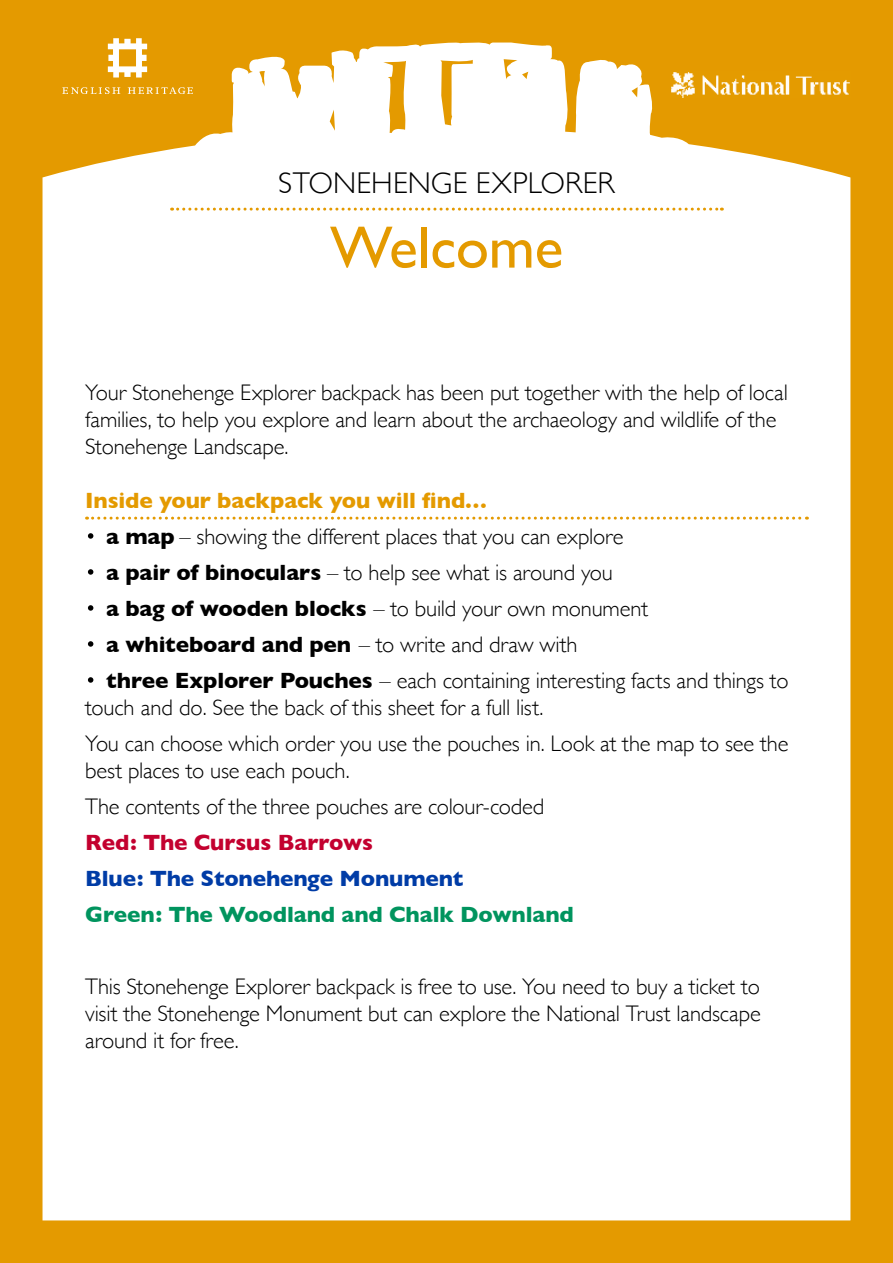
<style>
.page{position:relative;width:893px;height:1263px;background:#e49a00}
.page>*{position:absolute;margin:0;border:0;box-sizing:border-box;transform-origin:0 0}
.t1{font:60px "Gill Sans";letter-spacing:-.01em;color:#e49a00}
.t2{font:300 30px "Gill Sans";letter-spacing:.005em;color:#000}
.t3{font:300 22.5px/36px "Gill Sans";letter-spacing:-.01em;color:#000}
.t4{font:700 22.5px "Gill Sans";letter-spacing:-.005em;color:#00945e}
.t5{font:700 22.5px "Gill Sans";letter-spacing:-.01em;color:#003ca6}
.t6{font:700 22.5px "Gill Sans";letter-spacing:-.01em;color:#c3002f}
.s1{font-weight:700;color:#e49a00}
.s2{font-weight:700}
</style>
<div class="page">
<div style="left:43px;top:42px;width:807px;height:1178px;background:#fff"></div>
<svg style="left:172px;top:208px;width:550px;height:3px"></svg>
<svg style="left:87px;top:517px;width:720px;height:3px"></svg>
<svg style="left:88px;top:533px;width:5px;height:6px"></svg>
<svg style="left:88px;top:569px;width:5px;height:6px"></svg>
<svg style="left:88px;top:605px;width:5px;height:6px"></svg>
<svg style="left:88px;top:641px;width:5px;height:6px"></svg>
<svg style="left:88px;top:677px;width:5px;height:6px"></svg>
<svg style="left:62px;top:87px;width:58px;height:7px"></svg>
<svg style="left:128px;top:87px;width:65px;height:7px"></svg>
<svg style="left:108px;top:38px;width:39px;height:40px"></svg>
<h2 class="t2" style="left:278px;top:159px;width:338px">STONEHENGE EXPLORER</h2>
<h1 class="t1" style="left:330px;top:212px;width:235px">Welcome</h1>
<p class="t3" style="left:85px;top:378px;width:704px;line-height:27px">Your Stonehenge Explorer backpack has been put together with the help of local families, to help you explore and learn about the archaeology and wildlife of the<br>Stonehenge Landscape.</p>
<p class="t3" style="left:106px;top:481px;width:684px;text-indent:-21px"><span class="s1">Inside your backpack you will find…<br></span><span class="s2">a map</span> – showing the different places that you can explore<br><span class="s2">a pair of binoculars</span> – to help see what is around you<br><span class="s2">a bag of wooden blocks</span> – to build your own monument<br><span class="s2">a whiteboard and pen</span> – to write and draw with<br><span class="s2">three Explorer Pouches</span> – each containing interesting facts and things to</p>
<p class="t3" style="left:85px;top:688px;width:705px">touch and do. See the back of this sheet for a full list.<br>You can choose which order you use the pouches in. Look at the map to see the</p>
<p class="t3" style="left:85px;top:751px;width:461px">best places to use each pouch.<br>The contents of the three pouches are colour-coded</p>
<p class="t6" style="left:85px;top:824px;width:289px">Red: The Cursus Barrows</p>
<p class="t5" style="left:85px;top:860px;width:380px">Blue: The Stonehenge Monument</p>
<p class="t4" style="left:85px;top:896px;width:490px">Green: The Woodland and Chalk Downland</p>
<p class="t3" style="left:85px;top:972px;width:677px;line-height:27px;text-align:justify">This Stonehenge Explorer backpack is free to use. You need to buy a ticket to visit the Stonehenge Monument but can explore the National Trust landscape around it for free.</p>
</div>
